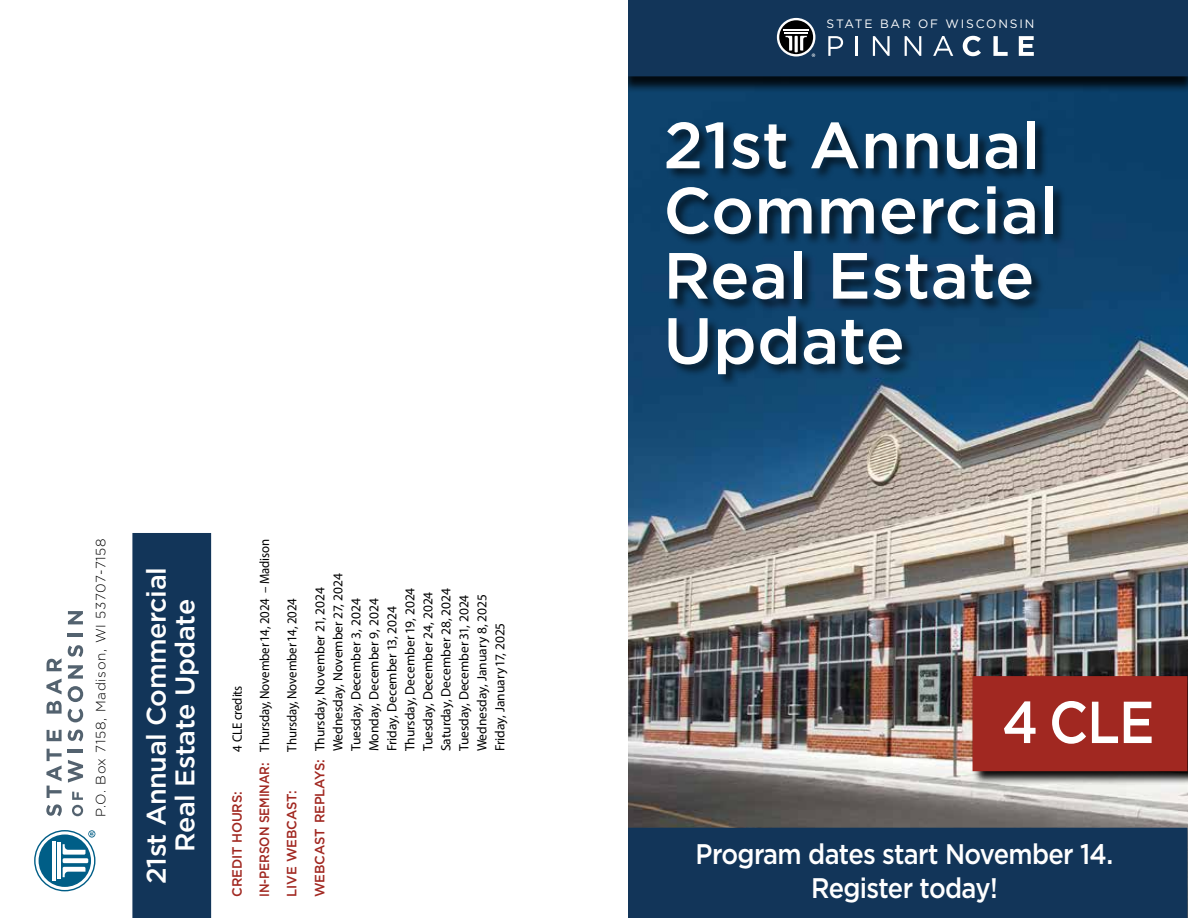
<style>
.page{position:relative;width:1188px;height:918px;background:#fff}
.page>*{position:absolute;margin:0;border:0;box-sizing:border-box;transform-origin:0 0}
.t1{font:500 65.1px/65.1px "Gotham";letter-spacing:.005em;color:#fff}
.t2{font:500 59.1px "Gotham";color:#fff;scale:.9 1}
.t3{font:500 28.35px/34px "Gotham";letter-spacing:-.025em;color:#fff;text-align:center;scale:.9 1}
.t4{font:500 27px/28.3px "Gotham";letter-spacing:-.015em;color:#fff;text-align:center}
.t5{font:13.5px/18px "Myriad Pro";color:#000}
.t6{font:13.5px/27.3px "Myriad Pro";color:#000;text-align:center;scale:.95 1}
.t7{font:300 13.5px "Gotham";letter-spacing:.05em;color:#000}
.t8{font:500 13.5px "Gotham";letter-spacing:-.01em;color:#a12821}
.t9{font:12.15px "Gotham";letter-spacing:.15em;color:#fff}
.s1{font-family:"Gotham";font-weight:500;color:#a12821}
</style>
<div class="page">
<img style="left:628px;top:93px;width:560px;height:825px">
<div style="left:628px;top:828px;width:559px;height:89px;background:#123559"></div>
<div style="left:627px;top:828px;width:560px;height:90px;border:1px solid #123559"></div>
<div style="left:972px;top:676px;width:216px;height:109px;background:#000;opacity:.95"></div>
<div style="left:973px;top:677px;width:214px;height:93px;background:#a12821"></div>
<div style="left:973px;top:676px;width:214px;height:95px;border:1px solid #a12821"></div>
<div style="left:620px;top:1px;width:568px;height:92px;background:#000;opacity:.85"></div>
<div style="left:628px;top:1px;width:559px;height:75px;background:#123559"></div>
<div style="left:627px;top:0;width:561px;height:76px;border:1px solid #123559"></div>
<svg style="left:777px;top:18px;width:38px;height:39px"></svg>
<svg style="left:779px;top:20px;width:34px;height:34px"></svg>
<hr style="left:784px;top:32px;width:24px;height:2px;background:#fff">
<hr style="left:783px;top:29px;width:26px;height:2px;background:#fff">
<hr style="left:795px;top:36px;width:3px;height:16px;background:#fff">
<svg style="left:786px;top:36px;width:6px;height:15px"></svg>
<svg style="left:828px;top:36px;width:15px;height:20px"></svg>
<hr style="left:856px;top:36px;width:2px;height:20px;background:#fff">
<svg style="left:873px;top:36px;width:17px;height:20px"></svg>
<svg style="left:905px;top:36px;width:16px;height:20px"></svg>
<svg style="left:933px;top:36px;width:20px;height:20px"></svg>
<svg style="left:963px;top:36px;width:18px;height:20px"></svg>
<svg style="left:993px;top:36px;width:15px;height:20px"></svg>
<svg style="left:1019px;top:36px;width:15px;height:20px"></svg>
<svg style="left:800px;top:36px;width:15px;height:21px"></svg>
<div style="left:666px;top:120px;width:400px;height:267px;background:#000;opacity:.6"></div>
<div style="left:586px;top:0;width:41px;height:918px;background:#fff"></div>
<svg style="left:46px;top:804px;width:16px;height:12px"></svg>
<svg style="left:46px;top:749px;width:16px;height:49px"></svg>
<svg style="left:47px;top:730px;width:15px;height:11px"></svg>
<svg style="left:47px;top:701px;width:15px;height:13px"></svg>
<svg style="left:46px;top:679px;width:16px;height:15px"></svg>
<svg style="left:47px;top:658px;width:15px;height:13px"></svg>
<svg style="left:72px;top:792px;width:11px;height:24px"></svg>
<svg style="left:68px;top:760px;width:15px;height:23px"></svg>
<hr style="left:68px;top:750px;width:15px;height:3px;background:#53626f">
<svg style="left:68px;top:730px;width:15px;height:11px"></svg>
<svg style="left:68px;top:709px;width:15px;height:13px"></svg>
<svg style="left:68px;top:686px;width:15px;height:16px"></svg>
<svg style="left:68px;top:665px;width:15px;height:14px"></svg>
<svg style="left:68px;top:645px;width:15px;height:12px"></svg>
<hr style="left:68px;top:634px;width:15px;height:3px;background:#53626f">
<svg style="left:68px;top:611px;width:15px;height:13px"></svg>
<svg style="left:34px;top:830px;width:61px;height:61px"></svg>
<div style="left:133px;top:534px;width:77px;height:383px;background:#123559"></div>
<div style="left:132px;top:533px;width:79px;height:385px;border:2px solid #123559"></div>
<p class="t7" style="left:92px;top:817px;width:280px;rotate:-90deg">P.O. Box 7158, Madison, WI 53707-7158</p>
<h3 class="t4" style="left:142px;top:884px;width:318px;rotate:-90deg">21st Annual Commercial<br>Real Estate Update</h3>
<p class="t6" style="left:223px;top:897px;width:378px;rotate:-90deg">4 CLE credits<br><span class="s1">IN-PERSON SEMINAR:</span> Thursday, November 14, 2024 – Madison</p>
<p class="t8" style="left:228px;top:897px;width:107px;rotate:-90deg">CREDIT HOURS:</p>
<p class="t5" style="left:329px;top:751px;width:180px;rotate:-90deg">Wednesday, November 27, 2024<br>Tuesday, December 3, 2024<br>Monday, December 9, 2024<br>Friday, December 13, 2024<br>Thursday, December 19, 2024<br>Tuesday, December 24, 2024<br>Saturday, December 28, 2024<br>Tuesday, December 31, 2024<br>Wednesday, January 8, 2025<br>Friday, January 17, 2025</p>
<p class="t6" style="left:278px;top:897px;width:328px;line-height:28px;text-align:left;text-indent:146px;rotate:-90deg">Thursday, November 14, 2024<br><span class="s1">WEBCAST REPLAYS:</span> Thursday, November 21, 2024</p>
<p class="t8" style="left:283px;top:897px;width:108px;rotate:-90deg">LIVE WEBCAST:</p>
<p class="t9" style="left:827px;top:17px;width:209px">STATE BAR OF WISCONSIN</p>
<h1 class="t1" style="left:663px;top:112px;width:396px">21st Annual<br>Commercial<br>Real Estate<br>Update</h1>
<h2 class="t2" style="left:1002px;top:683px;width:171px">4 CLE</h2>
<h3 class="t3" style="left:696px;top:837px;width:466px">Program dates start November 14.<br>Register today!</h3>
</div>
